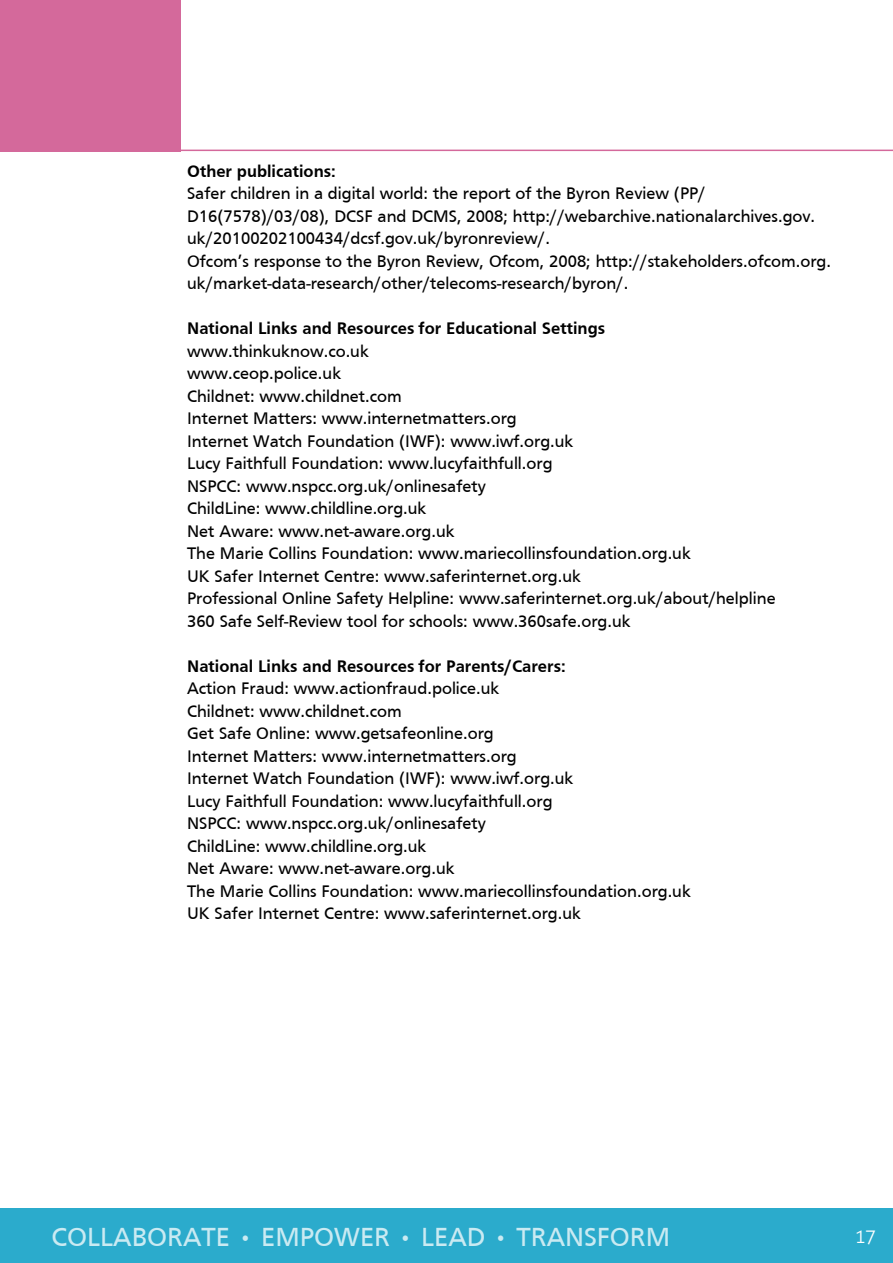
<style>
.page{position:relative;width:893px;height:1263px;background:#fff}
.page>*{position:absolute;margin:0;border:0;box-sizing:border-box;transform-origin:0 0}
.t1{font:27px "Frutiger";color:#caeaf2}
.t2{font:300 19.5px "Aller";color:#fff}
.t3{font:17.25px/22.5px "Frutiger";color:#000}
.t4{font:700 17.25px "Frutiger";color:#000}
</style>
<div class="page">
<div style="left:0;top:1208px;width:893px;height:55px;background:#2babcc"></div>
<hr style="left:181px;top:150px;width:712px;height:1px;background:#d4699b">
<div style="left:0;top:0;width:180px;height:152px;background:#d4699b"></div>
<p class="t4" style="left:187px;top:161px;width:150px">Other publications:</p>
<p class="t3" style="left:187px;top:182px;width:645px">Safer children in a digital world: the report of the Byron Review (PP/ D16(7578)/03/08), DCSF and DCMS, 2008; http://webarchive.nationalarchives.gov. uk/20100202100434/dcsf.gov.uk/byronreview/.<br>Ofcom’s response to the Byron Review, Ofcom, 2008; http://stakeholders.ofcom.org. uk/market-data-research/other/telecoms-research/byron/.</p>
<p class="t4" style="left:187px;top:319px;width:419px">National Links and Resources for Educational Settings</p>
<p class="t3" style="left:187px;top:340px;width:590px">www.thinkuknow.co.uk<br>www.ceop.police.uk<br>Childnet: www.childnet.com<br>Internet Matters: www.internetmatters.org<br>Internet Watch Foundation (IWF): www.iwf.org.uk<br>Lucy Faithfull Foundation: www.lucyfaithfull.org<br>NSPCC: www.nspcc.org.uk/onlinesafety<br>ChildLine: www.childline.org.uk<br>Net Aware: www.net-aware.org.uk<br>The Marie Collins Foundation: www.mariecollinsfoundation.org.uk<br>UK Safer Internet Centre: www.saferinternet.org.uk<br>Professional Online Safety Helpline: www.saferinternet.org.uk/about/helpline 360 Safe Self-Review tool for schools: www.360safe.org.uk</p>
<p class="t4" style="left:187px;top:656px;width:380px">National Links and Resources for Parents/Carers:</p>
<p class="t3" style="left:187px;top:677px;width:505px">Action Fraud: www.actionfraud.police.uk<br>Childnet: www.childnet.com<br>Get Safe Online: www.getsafeonline.org<br>Internet Matters: www.internetmatters.org<br>Internet Watch Foundation (IWF): www.iwf.org.uk<br>Lucy Faithfull Foundation: www.lucyfaithfull.org<br>NSPCC: www.nspcc.org.uk/onlinesafety<br>ChildLine: www.childline.org.uk<br>Net Aware: www.net-aware.org.uk<br>The Marie Collins Foundation: www.mariecollinsfoundation.org.uk UK Safer Internet Centre: www.saferinternet.org.uk</p>
<h1 class="t1" style="left:52px;top:1221px;width:620px">COLLABORATE • EMPOWER • LEAD • TRANSFORM</h1>
<p class="t2" style="left:855px;top:1224px;width:24px">17</p>
</div>
